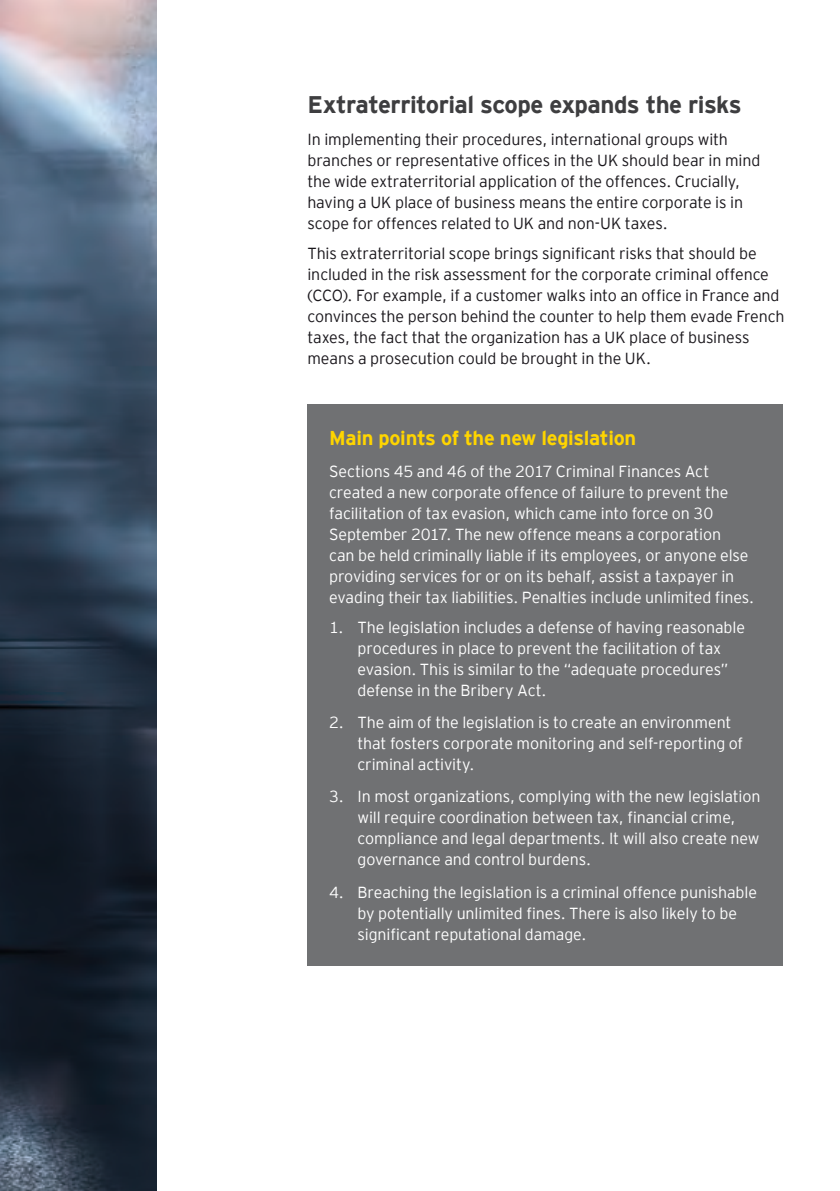
<style>
.page{position:relative;width:840px;height:1191px;background:#fff}
.page>*{position:absolute;margin:0;border:0;box-sizing:border-box;transform-origin:0 0}
.t1{font:700 24px "EY Interstate";letter-spacing:-.025em;color:#3e3e40}
.t2{font:700 20px "EY Interstate";letter-spacing:-.015em;color:#ffd500}
.t3{font:300 16px/21px "EY Interstate";letter-spacing:-.01em;color:#fff}
.t4{font:300 16px/21px "EY Interstate";letter-spacing:-.01em;color:#1a171c}
</style>
<div class="page">
<img style="left:0;top:0;width:156px;height:1191px">
<div style="left:307px;top:404px;width:475px;height:562px;background:#707173"></div>
<h1 class="t1" style="left:307px;top:87px;width:435px">Extraterritorial scope expands the risks</h1>
<p class="t4" style="left:307px;top:128px;width:454px">In implementing their procedures, international groups with branches or representative offices in the UK should bear in mind the wide extraterritorial application of the offences. Crucially, having a UK place of business means the entire corporate is in scope for offences related to UK and non-UK taxes.</p>
<p class="t4" style="left:307px;top:241px;width:478px">This extraterritorial scope brings significant risks that should be included in the risk assessment for the corporate criminal offence (CCO). For example, if a customer walks into an office in France and convinces the person behind the counter to help them evade French taxes, the fact that the organization has a UK place of business means a prosecution could be brought in the UK.</p>
<p class="t2" style="left:329px;top:423px;width:308px">Main points of the new legislation</p>
<p class="t3" style="left:329px;top:460px;width:426px">Sections 45 and 46 of the 2017 Criminal Finances Act created a new corporate offence of failure to prevent the facilitation of tax evasion, which came into force on 30<br>September 2017. The new offence means a corporation<br>can be held criminally liable if its employees, or anyone else providing services for or on its behalf, assist a taxpayer in evading their tax liabilities. Penalties include unlimited fines.</p>
<p class="t3" style="left:357px;top:615px;width:389px;text-indent:-28px">1. The legislation includes a defense of having reasonable procedures in place to prevent the facilitation of tax evasion. This is similar to the “adequate procedures” defense in the Bribery Act.</p>
<p class="t3" style="left:357px;top:711px;width:387px;text-indent:-28px">2. The aim of the legislation is to create an environment that fosters corporate monitoring and self-reporting of criminal activity.</p>
<p class="t3" style="left:357px;top:785px;width:404px;text-indent:-28px">3. In most organizations, complying with the new legislation will require coordination between tax, financial crime, compliance and legal departments. It will also create new governance and control burdens.</p>
<p class="t3" style="left:357px;top:880px;width:401px;text-indent:-28px">4. Breaching the legislation is a criminal offence punishable by potentially unlimited fines. There is also likely to be significant reputational damage.</p>
</div>
